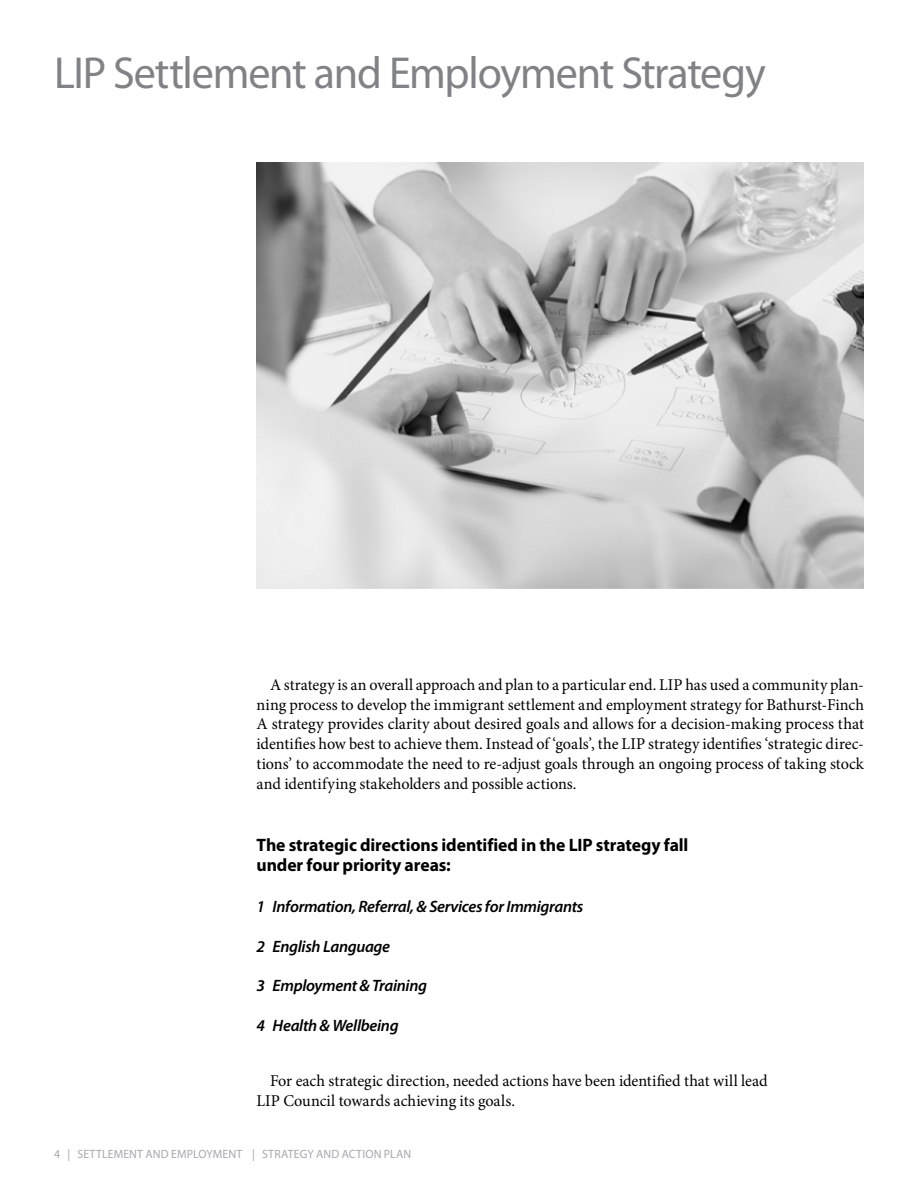
<style>
.page{position:relative;width:918px;height:1188px;background:#fff}
.page>*{position:absolute;margin:0;border:0;box-sizing:border-box;transform-origin:0 0}
.t1{font:45px "Myriad Pro";letter-spacing:-.025em;color:#808285}
.t2{font:700 18px/19.8px "Myriad Pro";letter-spacing:-.005em;color:#000}
.t3{font:16.5px/19.8px "Minion Pro";color:#000;text-align:justify}
.t4{font:italic 600 16.5px "Myriad Pro";letter-spacing:-.02em;color:#000}
.t5{font:12px "Myriad Pro";letter-spacing:.01em;color:#a7a9ac}
</style>
<div class="page">
<img style="left:256px;top:162px;width:608px;height:426px">
<h1 class="t1" style="left:54px;top:45px;width:714px">LIP SETTLEMENT AND EMPLOYMENT STRATEGY</h1>
<p class="t3" style="left:256px;top:675px;width:609px;text-indent:14px">A strategy is an overall approach and plan to a particular end. LIP has used a community plan&shy;ning process to develop the immigrant settlement and employment strategy for Bathurst-Finch A strategy provides clarity about desired goals and allows for a decision-making process that identifies how best to achieve them. Instead of ‘goals’, the LIP strategy identifies ‘strategic direc&shy;tions’ to accommodate the need to re-adjust goals through an ongoing process of taking stock and identifying stakeholders and possible actions.</p>
<p class="t2" style="left:256px;top:835px;width:433px">The strategic directions identified in the LIP strategy fall under four priority areas:</p>
<p class="t4" style="left:256px;top:896px;width:329px">1 Information, Referral, &amp; Services for Immigrants</p>
<p class="t4" style="left:256px;top:936px;width:135px">2 English Language</p>
<p class="t4" style="left:256px;top:975px;width:172px">3 Employment &amp; Training</p>
<p class="t4" style="left:256px;top:1015px;width:144px">4 Health &amp; Wellbeing</p>
<p class="t3" style="left:256px;top:1071px;width:513px;text-indent:14px">For each strategic direction, needed actions have been identified that will lead<br>LIP Council towards achieving its goals.</p>
<p class="t5" style="left:54px;top:1147px;width:359px">4 | SETTLEMENT AND EMPLOYMENT | STRATEGY AND ACTION PLAN</p>
</div>
